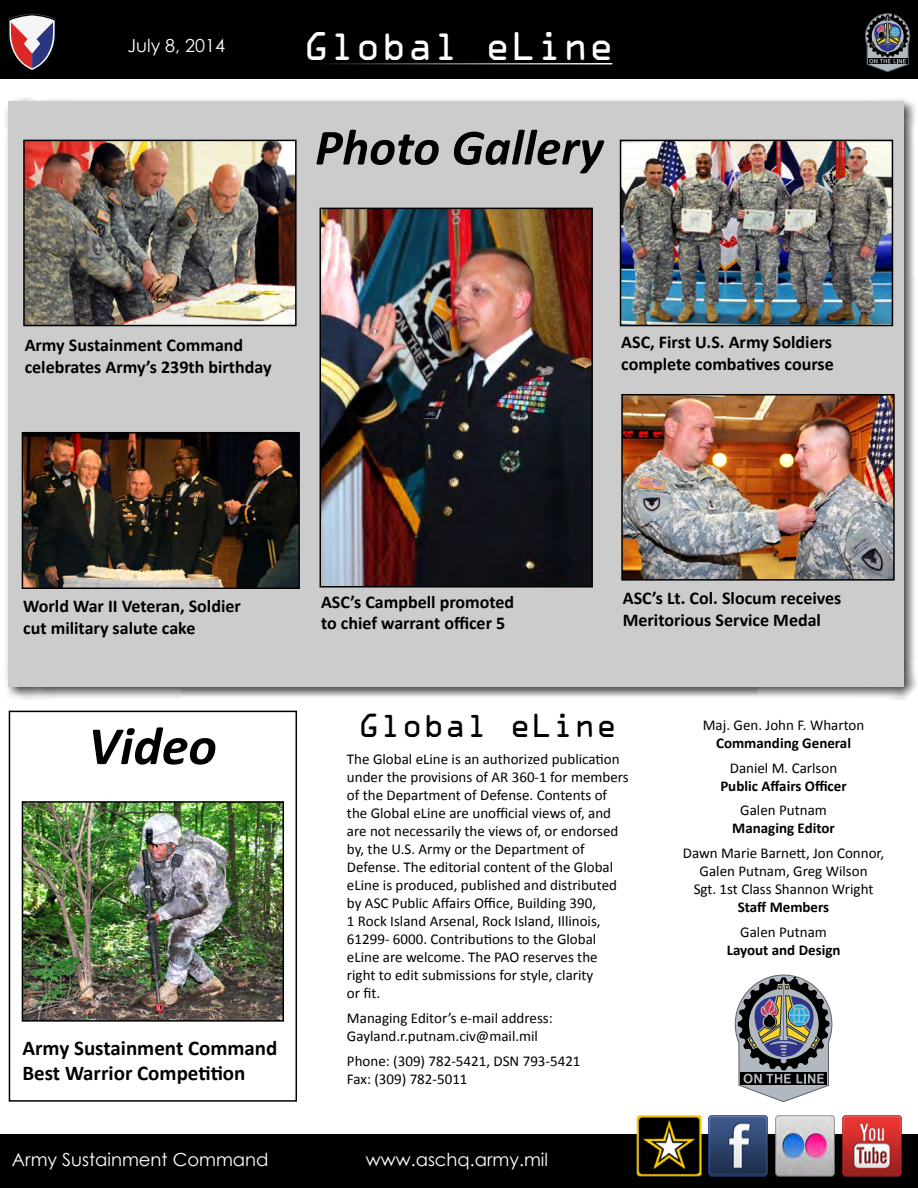
<style>
.page{position:relative;width:918px;height:1188px;background:#fff}
.page>*{position:absolute;margin:0;border:0;box-sizing:border-box;transform-origin:0 0}
.t1{font:italic 700 54px "Calibri";color:#000}
.t2{font:italic 700 51px "Calibri";color:#000}
.t3{font:36px "OCRA Std";color:#fff}
.t4{font:30px "OCRA Std";color:#000}
.t5{font:700 21px/25.2px "Calibri";color:#000}
.t6{font:700 18px/21.6px "Calibri";color:#000}
.t7{font:18px "Century Gothic";color:#fff}
.t8{font:15px/18px "Calibri";color:#000}
.t9{font:700 15px "Calibri";color:#000}
</style>
<div class="page">
<div style="left:0;top:0;width:918px;height:79px;background:#000"></div>
<hr style="left:306px;top:63px;width:306px;height:1px;background:#fff">
<svg style="left:865px;top:13px;width:45px;height:59px"></svg>
<div style="left:1px;top:1134px;width:917px;height:54px;background:#000"></div>
<img style="left:775px;top:1115px;width:60px;height:62px">
<img style="left:842px;top:1115px;width:60px;height:62px">
<svg style="left:8px;top:14px;width:48px;height:56px"></svg>
<img style="left:637px;top:1115px;width:65px;height:61px">
<img style="left:708px;top:1115px;width:60px;height:62px">
<div style="left:4px;top:97px;width:913px;height:603px;background:#000;opacity:.75"></div>
<div style="left:8px;top:101px;width:896px;height:586px;background:#ccc"></div>
<img style="left:619px;top:139px;width:275px;height:188px">
<img style="left:319px;top:207px;width:274px;height:381px">
<img style="left:23px;top:139px;width:274px;height:188px">
<img style="left:621px;top:394px;width:274px;height:187px">
<img style="left:21px;top:432px;width:279px;height:157px">
<img style="left:21px;top:801px;width:263px;height:221px">
<svg style="left:735px;top:974px;width:98px;height:128px"></svg>
<div style="left:9px;top:711px;width:288px;height:391px;border:2px solid #000"></div>
<p class="t7" style="left:127px;top:33px;width:99px">July 8, 2014</p>
<h3 class="t3" style="left:303px;top:30px;width:313px">Global eLine</h3>
<h2 class="t2" style="left:315px;top:115px;width:290px">Photo Gallery</h2>
<p class="t6" style="left:25px;top:334px;width:248px">Army Sustainment Command celebrates Army’s 239th birthday</p>
<p class="t6" style="left:621px;top:331px;width:214px">ASC, First U.S. Army Soldiers complete combatives course</p>
<p class="t6" style="left:23px;top:595px;width:219px">World War II Veteran, Soldier cut military salute cake</p>
<h1 class="t1" style="left:88px;top:712px;width:130px">Video</h1>
<h3 class="t5" style="left:22px;top:1036px;width:257px">Army Sustainment Command<br>Best Warrior Competition</h3>
<p class="t6" style="left:321px;top:591px;width:195px">ASC’s Campbell promoted to chief warrant officer 5</p>
<p class="t6" style="left:623px;top:587px;width:220px">ASC’s Lt. Col. Slocum receives<br>Meritorious Service Medal</p>
<h3 class="t4" style="left:358px;top:712px;width:261px">Global eLine</h3>
<p class="t8" style="left:347px;top:751px;width:283px">The Global eLine is an authorized publication under the provisions of AR 360-1 for members of the Department of Defense. Contents of the Global eLine are unofficial views of, and are not necessarily the views of, or endorsed by, the U.S. Army or the Department of Defense. The editorial content of the Global eLine is produced, published and distributed by ASC Public Affairs Office, Building 390,<br>1 Rock Island Arsenal, Rock Island, Illinois, 61299- 6000. Contributions to the Global eLine are welcome. The PAO reserves the right to edit submissions for style, clarity<br>or fit.</p>
<p class="t8" style="left:347px;top:1009px;width:207px">Managing Editor’s e-mail address:<br>Gayland.r.putnam.civ@mail.mil</p>
<p class="t8" style="left:347px;top:1052px;width:235px">Phone: (309) 782-5421, DSN 793-5421<br>Fax: (309) 782-5011</p>
<p class="t8" style="left:703px;top:716px;width:163px">Maj. Gen. John F. Wharton</p>
<p class="t9" style="left:716px;top:733px;width:136px">Commanding General</p>
<p class="t8" style="left:730px;top:759px;width:109px">Daniel M. Carlson</p>
<p class="t9" style="left:720px;top:776px;width:128px">Public Affairs Officer</p>
<p class="t8" style="left:740px;top:802px;width:88px">Galen Putnam</p>
<p class="t9" style="left:732px;top:819px;width:104px">Managing Editor</p>
<p class="t8" style="left:683px;top:844px;width:203px;text-align:center">Dawn Marie Barnett, Jon Connor,<br>Galen Putnam, Greg Wilson<br>Sgt. 1st Class Shannon Wright</p>
<p class="t9" style="left:738px;top:898px;width:93px">Staff Members</p>
<p class="t8" style="left:740px;top:923px;width:88px">Galen Putnam</p>
<p class="t9" style="left:727px;top:940px;width:115px">Layout and Design</p>
<p class="t7" style="left:12px;top:1147px;width:258px">Army Sustainment Command</p>
<p class="t7" style="left:366px;top:1147px;width:184px">www.aschq.army.mil</p>
</div>
